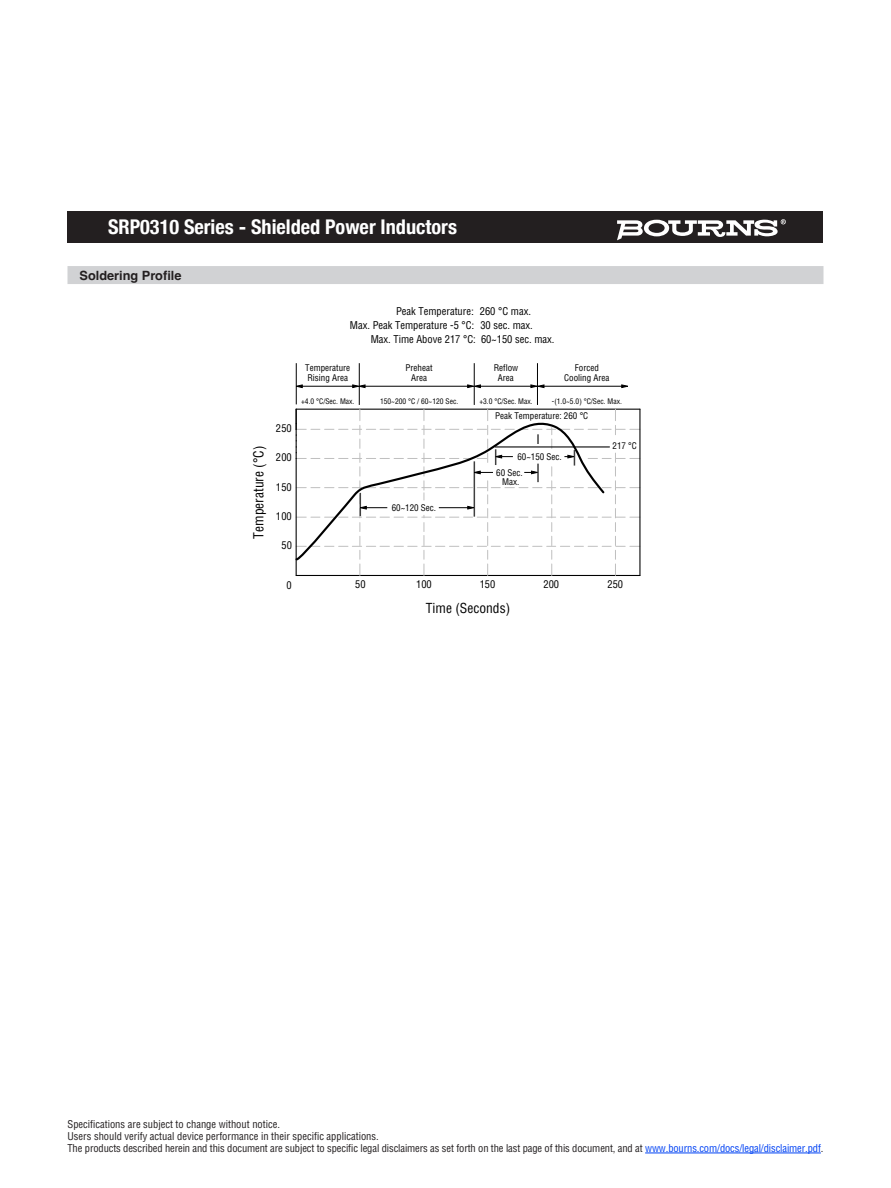
<style>
.page{position:relative;width:891px;height:1188px;background:#fff}
.page>*{position:absolute;margin:0;border:0;box-sizing:border-box;transform-origin:0 0}
.t1{font:700 condensed 20.25px "Helvetica Neue";color:#fff}
.t2{font:condensed 13.5px "Helvetica";color:#000}
.t3{font:700 12.75px "Helvetica";color:#231f20}
.negative_type_header{font:condensed 10.5px "Helvetica";letter-spacing:-.01em;color:#231f20}
.t4{font:condensed 10.5px/14.1px "Helvetica";color:#000}
.t5{font:condensed 9px/10.5px "Helvetica";color:#000;text-align:center}
.t6{font:condensed 7.5px "Helvetica";color:#000}
.s1{font-family:"Arial Unicode MS";font-stretch:normal}
.s2{color:#0042f4}
</style>
<div class="page">
<div style="left:68px;top:212px;width:756px;height:31px;background:#231f20"></div>
<svg style="left:617px;top:219px;width:169px;height:21px"></svg>
<hr style="left:645px;top:1153px;width:176px;height:1px;background:#0042f4">
<div style="left:68px;top:266px;width:756px;height:18px;background:#d1d2d4"></div>
<hr style="left:296px;top:575px;width:344px;height:1px;background:#000">
<hr style="left:296px;top:363px;width:1px;height:41px;background:#000">
<hr style="left:299px;top:386px;width:55px;height:1px;background:#000">
<hr style="left:359px;top:363px;width:1px;height:42px;background:#000">
<svg style="left:295px;top:385px;width:8px;height:3px"></svg>
<hr style="left:477px;top:386px;width:56px;height:1px;background:#000">
<hr style="left:537px;top:363px;width:1px;height:42px;background:#000">
<svg style="left:621px;top:385px;width:7px;height:3px"></svg>
<hr style="left:541px;top:386px;width:82px;height:1px;background:#000">
<svg style="left:531px;top:385px;width:13px;height:3px"></svg>
<svg style="left:467px;top:385px;width:14px;height:3px"></svg>
<hr style="left:362px;top:386px;width:107px;height:1px;background:#000">
<hr style="left:474px;top:363px;width:1px;height:42px;background:#000">
<svg style="left:352px;top:385px;width:13px;height:3px"></svg>
<svg style="left:296px;top:409px;width:344px;height:166px"></svg>
<svg style="left:295px;top:416px;width:311px;height:145px"></svg>
<p class="t1" style="left:108px;top:210px;width:351px">SRP0310 Series - Shielded Power Inductors</p>
<p class="t3" style="left:80px;top:267px;width:104px">Soldering Profile</p>
<p class="t2" style="left:250px;top:539px;width:94px;rotate:-90deg">Temperature (°C)</p>
<p class="t4" style="left:276px;top:421px;width:17px">250</p>
<p class="t4" style="left:276px;top:450px;width:17px">200</p>
<p class="t4" style="left:276px;top:479px;width:17px">150</p>
<p class="t4" style="left:276px;top:509px;width:17px">100</p>
<p class="t4" style="left:281px;top:538px;width:12px">50</p>
<p class="t4" style="left:396px;top:304px;width:136px">Peak Temperature<span class="s1">:</span> 260 °C max.</p>
<p class="t4" style="left:371px;top:318px;width:185px;text-indent:-21px">Max. Peak Temperature -5 °C<span class="s1">:</span> 30 sec. max.<br>Max. Time Above 217 °C: 60~150 sec. max.</p>
<p class="t5" style="left:305px;top:362px;width:46px;text-align:left">Temperature<br>Rising Area</p>
<p class="t5" style="left:406px;top:362px;width:28px">Preheat<br>Area</p>
<p class="t5" style="left:494px;top:362px;width:26px">Reflow<br>Area</p>
<p class="t5" style="left:564px;top:362px;width:47px">Forced<br>Cooling Area</p>
<p class="t6" style="left:301px;top:396px;width:55px">+4.0 °C/Sec. Max.</p>
<p class="t6" style="left:380px;top:396px;width:80px">150~200 °C / 60~120 Sec.</p>
<p class="t6" style="left:479px;top:396px;width:55px">+3.0 °C/Sec. Max.</p>
<p class="t6" style="left:552px;top:396px;width:72px">-(1.0~5.0) °C/Sec. Max.</p>
<p class="t5" style="left:392px;top:502px;width:46px">60~120 Sec.</p>
<p class="t5" style="left:495px;top:410px;width:95px">Peak Temperature: 260 °C</p>
<p class="t5" style="left:496px;top:448px;width:67px;line-height:15.8px;text-align:left;text-indent:21px">60~150 Sec.<br>60 Sec.</p>
<p class="t5" style="left:502px;top:476px;width:19px">Max.</p>
<p class="t5" style="left:613px;top:441px;width:26px">217 °C</p>
<p class="t4" style="left:286px;top:578px;width:7px">0</p>
<p class="t4" style="left:355px;top:577px;width:12px">50</p>
<p class="t4" style="left:416px;top:577px;width:17px">100</p>
<p class="t4" style="left:480px;top:577px;width:17px">150</p>
<p class="t4" style="left:543px;top:577px;width:17px">200</p>
<p class="t2" style="left:426px;top:600px;width:86px">Time (Seconds)</p>
<p class="t4" style="left:608px;top:577px;width:17px">250</p>
<p class="negative_type_header" style="left:68px;top:1118px;width:214px">Specifications are subject to change without notice.</p>
<p class="negative_type_header" style="left:68px;top:1130px;width:313px">Users should verify actual device performance in their specific applications.</p>
<p class="negative_type_header" style="left:68px;top:1142px;width:757px">The products described herein and this document are subject to specific legal disclaimers as set forth on the last page of this document, and at <span class="s2">www.bourns.com/docs/legal/disclaimer.pdf</span>.</p>
</div>
